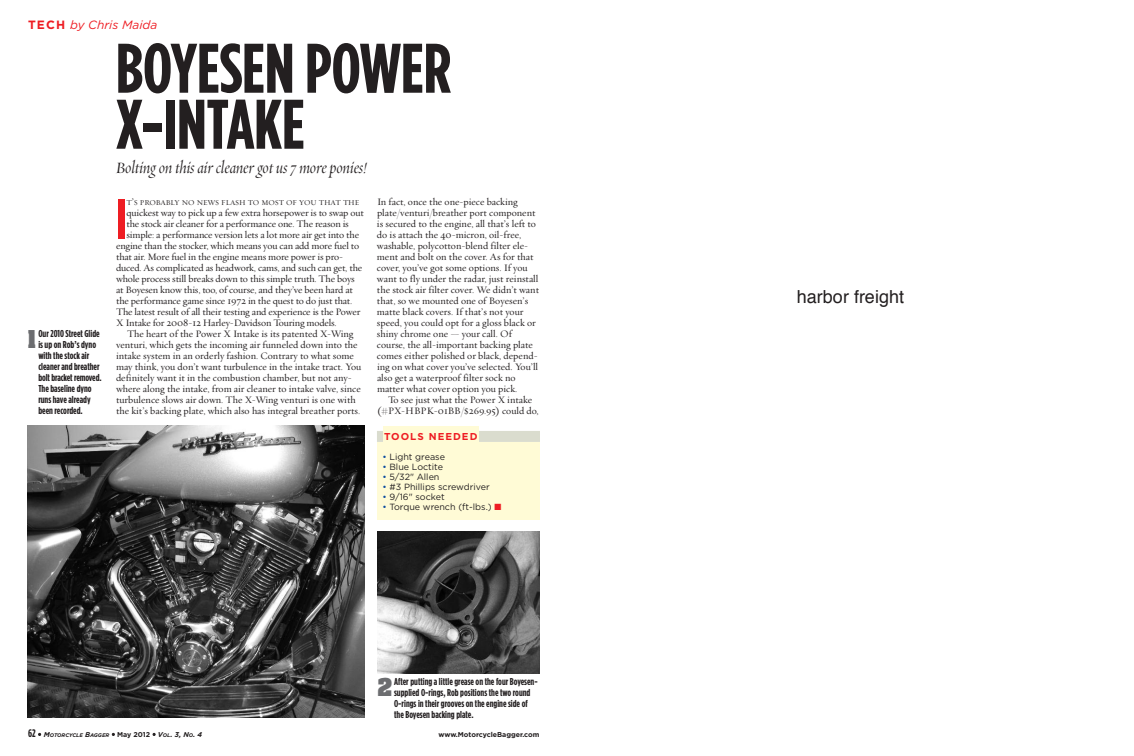
<style>
.page{position:relative;width:1134px;height:756px;background:#fff}
.page>*{position:absolute;margin:0;border:0;box-sizing:border-box;transform-origin:0 0}
.t1{font:700 70px/56px "Gotham Condensed";letter-spacing:-.005em;color:#231f20}
.t2{font:700 56.4px "Gotham Condensed";color:#ee1d23}
.t3{font:700 21px "Aachen";color:#6c6d70}
.t4{font:18px "Requiem Fine HTF Italic";letter-spacing:-.01em;color:#231f20}
.t5{font:18px "Helvetica";color:#231f20}
.t6{font:italic 12px "Gotham";color:#ee1d23}
.t7{font:10px/11px "Requiem Text HTF Roman";color:#231f20}
.t8{font:700 10px/11px "Gotham Condensed";color:#231f20}
.t9{font:700 10px "Gotham";letter-spacing:.1em;color:#ee1d23}
.t10{font:9px "Gotham";color:#231f20}
.t11{font:7.5px "Requiem Text HTF Roman";letter-spacing:-.015em;color:#231f20}
.t12{font:700 7px "Gotham";color:#231f20}
.t13{font:italic 700 5.2px "Gotham";color:#231f20}
.s1{font-weight:700;font-style:normal}
.s2{font-size:10px}
.s3{color:#0d4da1}
.s4{color:#ee1d23}
.s5{font-family:"Gotham Condensed";font-style:normal;font-size:11px}
.s6{font-style:normal;font-size:7px}
.s7{font-size:7px}
</style>
<div class="page">
<div style="left:377px;top:442px;width:163px;height:77px;background:#fffbd6"></div>
<div style="left:377px;top:431px;width:163px;height:11px;background:#dadcce"></div>
<img style="left:27px;top:426px;width:338px;height:292px">
<div style="left:383px;top:427px;width:96px;height:19px;background:#fffbd6"></div>
<img style="left:377px;top:531px;width:163px;height:143px">
<p class="t6" style="left:28px;top:18px;width:131px"><span class="s1">TECH</span> by Chris Maida</p>
<h3 class="t3" style="left:27px;top:329px;width:11px">1</h3>
<p class="t8" style="left:38px;top:328px;width:65px">Our 2010 Street Glide is up on Rob’s dyno with the stock air cleaner and breather boltbracket removed.<br>The baseline dyno runs have already been recorded.</p>
<h1 class="t1" style="left:116px;top:41px;width:337px">BOYESEN POWER<br>X-INTAKE</h1>
<h3 class="t4" style="left:116px;top:156px;width:253px">Bolting on this air cleanergot us 7 more ponies!</h3>
<h2 class="t2" style="left:116px;top:186px;width:13px">I</h2>
<p class="t11" style="left:127px;top:198px;width:235px">T<span class="s2">’</span>S PROBABLY NO NEWS FLASH TO MOST OF YOU THAT THE</p>
<p class="t7" style="left:377px;top:196px;width:164px">In fact, once the one-piece backing plate/venturi/breather port component is secured to the engine, all that’s left to do is attach the 40-micron, oil-free, washable, polycotton-blend filter ele&shy;ment and bolt on the cover. As for that cover, you’ve got some options. If you want to fly under the radar, just reinstall the stock air filter cover. We didn’t want that, so we mounted one of Boyesen’s matte black covers. If that’s not your speed, you could opt for a gloss black or shiny chrome one — your call. Of course, the all-important backing plate comes either polished or black, depend&shy;ing on what cover you’ve selected. You’ll also get a waterproof filter sock no matter what cover option you pick.</p>
<p class="t7" style="left:377px;top:394px;width:163px;text-align:center">To see just what the Power X intake (#PX-HBPK-01BB/$269.95) could do,</p>
<p class="t7" style="left:127px;top:207px;width:239px">quickest way to pick up a few extra horsepower is to swap out</p>
<p class="t7" style="left:127px;top:218px;width:224px">the stock air cleaner for a performance one. The reason is</p>
<p class="t7" style="left:127px;top:229px;width:234px">simple: a performance version lets a lot more air get into the</p>
<p class="t7" style="left:116px;top:240px;width:245px">engine than the stocker, which means you can add more fuel to</p>
<p class="t7" style="left:116px;top:251px;width:229px">that air. More fuel in the engine means more power is pro-</p>
<p class="t7" style="left:116px;top:262px;width:248px">duced. As complicated as headwork, cams, and such can get, the</p>
<p class="t7" style="left:116px;top:273px;width:240px">whole process still breaks down to this simple truth. The boys</p>
<p class="t7" style="left:116px;top:284px;width:238px">at Boyesen know this, too, of course, and they’ve been hard at</p>
<p class="t7" style="left:116px;top:295px;width:238px">the performance game since 1972 in the quest to do just that.</p>
<p class="t7" style="left:116px;top:306px;width:246px">The latest result of all their testing and experience is the Power</p>
<p class="t7" style="left:116px;top:317px;width:222px">X Intake for 2008-12 Harley-Davidson Touring models.</p>
<p class="t7" style="left:127px;top:328px;width:228px">The heart of the Power X Intake is its patented X-Wing</p>
<p class="t7" style="left:116px;top:339px;width:243px">venturi, which gets the incoming air funneled down into the</p>
<p class="t7" style="left:116px;top:350px;width:239px">intake system in an orderly fashion. Contrary to what some</p>
<p class="t7" style="left:116px;top:361px;width:247px">may think, you don’t want turbulence in the intake tract. You</p>
<p class="t7" style="left:116px;top:372px;width:237px">definitely want it in the combustion chamber, but not any-</p>
<p class="t7" style="left:116px;top:383px;width:246px">where along the intake, from air cleaner to intake valve, since</p>
<p class="t7" style="left:116px;top:394px;width:241px">turbulence slows air down. The X-Wing venturi is one with</p>
<p class="t7" style="left:116px;top:405px;width:246px">the kit’s backing plate, which also has integral breather ports.</p>
<p class="t9" style="left:384px;top:430px;width:95px">TOOLS NEEDED</p>
<p class="t10" style="left:383px;top:452px;width:64px"><span class="s3">•</span> Light grease</p>
<p class="t10" style="left:383px;top:462px;width:62px"><span class="s3">•</span> Blue Loctite</p>
<p class="t10" style="left:383px;top:472px;width:59px"><span class="s3">•</span> 5/32" Allen</p>
<p class="t10" style="left:383px;top:482px;width:109px"><span class="s3">•</span> #3 Phillips screwdriver</p>
<p class="t10" style="left:383px;top:492px;width:64px"><span class="s3">•</span> 9/16" socket</p>
<p class="t10" style="left:383px;top:502px;width:120px"><span class="s3">•</span> Torque wrench (ft-lbs.) <span class="s4">■</span></p>
<h3 class="t3" style="left:378px;top:676px;width:17px">2</h3>
<p class="t8" style="left:394px;top:676px;width:145px">After putting a little grease on the four Boyesen&shy;supplied O-rings, Rob positions the two round O-rings in their grooves on the engine side of the Boyesen backing plate.</p>
<p class="t13" style="left:28px;top:732px;width:175px"><span class="s5">62</span> <span class="s6">•</span> <span class="s7">M</span>OTORCYCLE <span class="s7">B</span>AGGER <span class="s6">• May 2012 •</span> <span class="s7">V</span>OL<span class="s7">. 3, N</span>O<span class="s7">. 4</span></p>
<p class="t12" style="left:438px;top:730px;width:102px">www.MotorcycleBagger.com</p>
<h3 class="t5" style="left:797px;top:289px;width:109px">harbor freight</h3>
</div>
